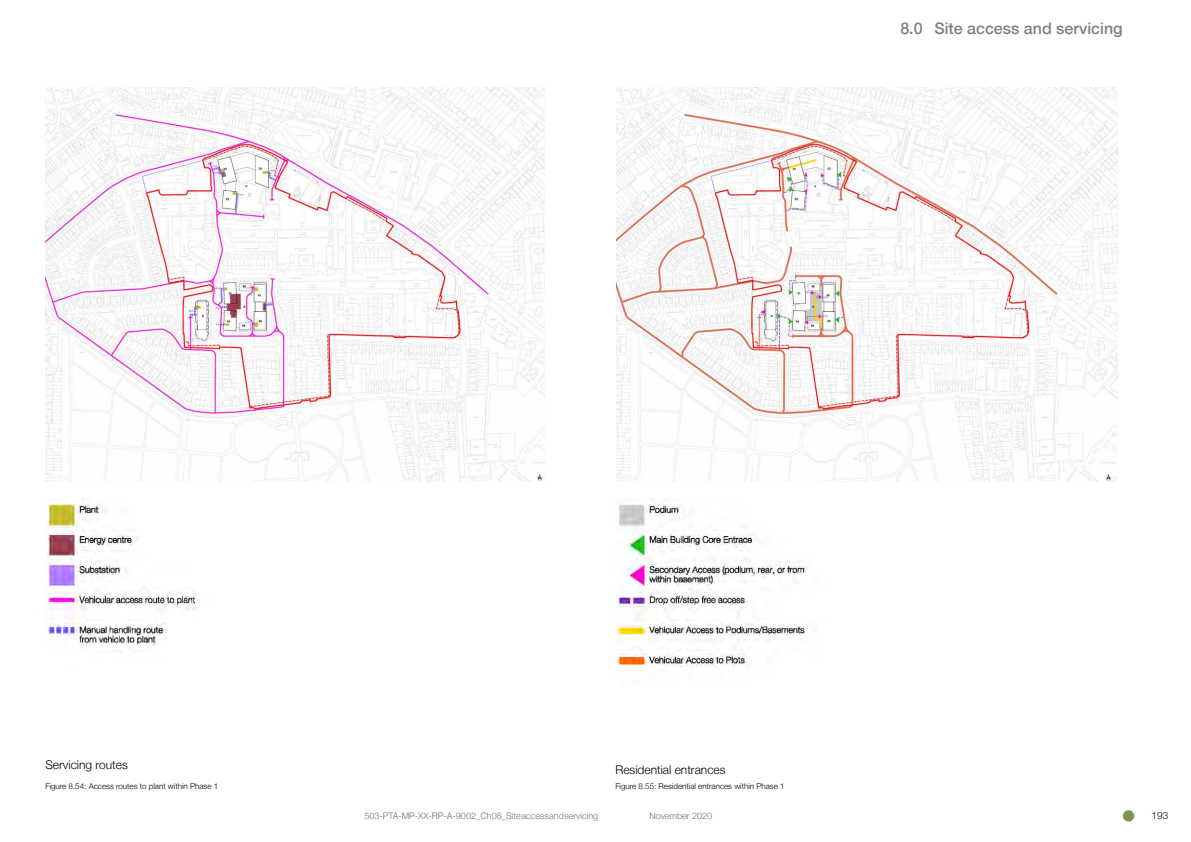
<style>
.page{position:relative;width:1191px;height:842px;background:#fff}
.page>*{position:absolute;margin:0;border:0;box-sizing:border-box;transform-origin:0 0}
.t1{font:500 16px "Helvetica Neue LT";color:#828181}
.t2{font:300 12px "Helvetica Neue LT";color:#000}
.t3{font:300 10px "Helvetica Neue LT";color:#000}
.t4{font:300 9px "Helvetica Neue LT";color:#717271}
.t5{font:300 8px "Helvetica Neue LT";color:#000}
</style>
<div class="page">
<img style="left:45px;top:88px;width:499px;height:394px">
<img style="left:616px;top:88px;width:501px;height:394px">
<img style="left:615px;top:499px;width:192px;height:173px">
<img style="left:45px;top:497px;width:154px;height:151px">
<div style="left:1123px;top:810px;width:11px;height:11px;background:#7b9750;border-radius:50%"></div>
<h1 class="t1" style="left:900px;top:19px;width:224px">8.0 Site access and servicing</h1>
<h2 class="t2" style="left:45px;top:757px;width:84px">Servicing routes</h2>
<h2 class="t2" style="left:615px;top:762px;width:112px">Residential entrances</h2>
<p class="t4" style="left:364px;top:811px;width:235px">503-PTA-MP-XX-RP-A-9002_Ch08_Site access and servicing</p>
<p class="t4" style="left:649px;top:811px;width:64px">November 2020</p>
<p class="t3" style="left:1151px;top:810px;width:18px">193</p>
<p class="t5" style="left:45px;top:781px;width:174px">Figure 8.54: Access routes to plant within Phase 1</p>
<p class="t5" style="left:615px;top:781px;width:171px">Figure 8.55: Residential entrances within Phase 1</p>
</div>
